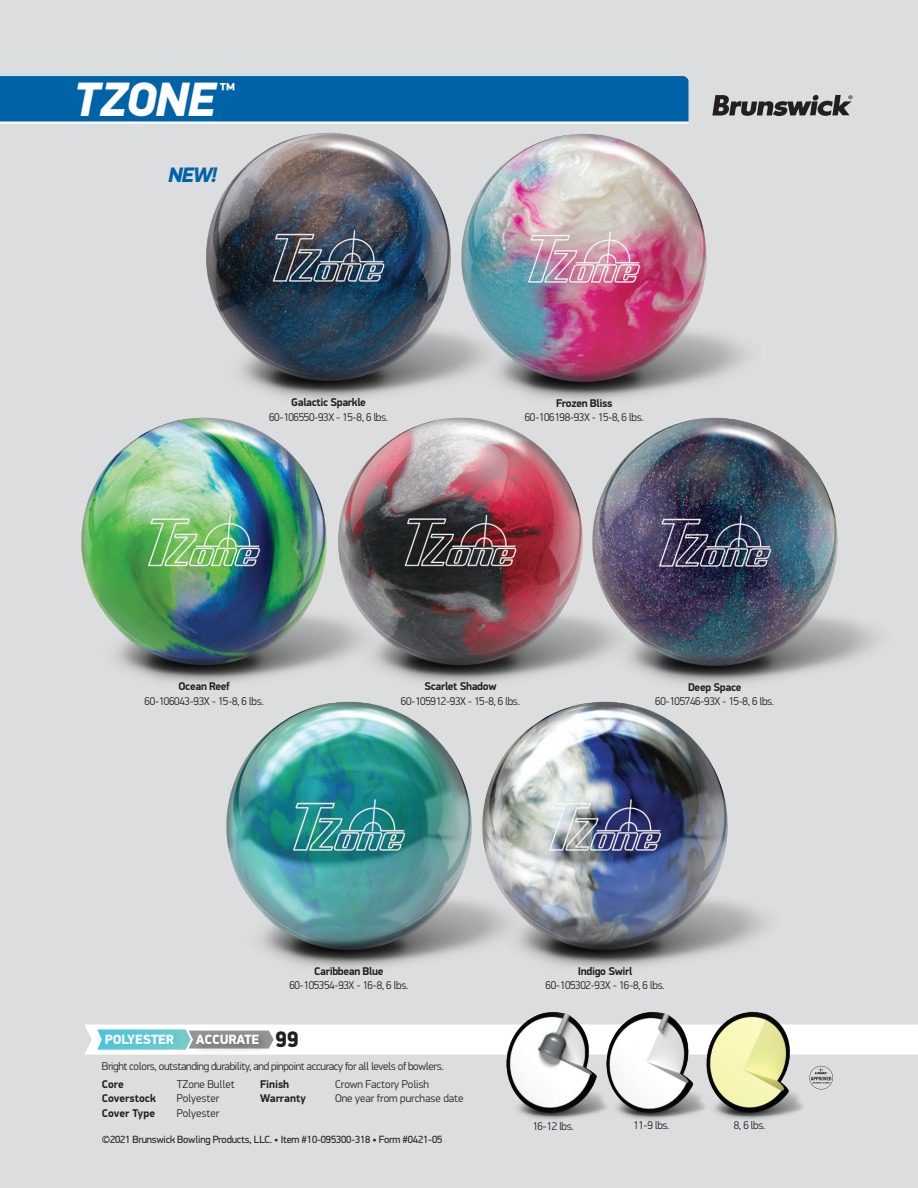
<style>
.page{position:relative;width:918px;height:1188px;background:#dcdddf}
.page>*{position:absolute;margin:0;border:0;box-sizing:border-box;transform-origin:0 0}
.Outlined_Shoe_Name{font:italic 900 48.45px "PF Din Display Pro";letter-spacing:-.03em;color:#fff}
.Product_Title{font:900 22.5px "PF Din Display Pro";color:#231f20}
.Description_Body{font:italic 900 21px "PF Din Display Pro";color:#0163a7}
.Outlined_Shoe_Name-2{font:italic 900 17.55px "PF Din Display Pro";color:#fff}
.Product_Title-2{font:900 13.5px "PF Din Display Pro";letter-spacing:-.01em;color:#fff}
.Description_Body-2{font:300 11.25px "PF Din Display Pro";letter-spacing:-.03em;color:#231f20}
.Description_Body-3{font:700 11.25px "PF Din Display Pro";letter-spacing:-.03em;color:#231f20}
.Attributes_-_PF_Din{font:300 11.25px "PF Din Display Pro";color:#231f20}
.Attributes_-_PF_Din-2{font:700 11.25px "PF Din Display Pro";color:#231f20}
.Address___Disclaimer{font:10.5px "PF Din Display Pro";letter-spacing:-.02em;color:#231f20}
</style>
<div class="page">
<img style="left:525px;top:726px;width:242px;height:243px">
<img style="left:226px;top:726px;width:299px;height:243px">
<img style="left:81px;top:429px;width:203px;height:297px">
<img style="left:284px;top:442px;width:254px;height:284px">
<img style="left:538px;top:427px;width:339px;height:299px">
<div style="left:0;top:76px;width:688px;height:45px;background:#0163a7"></div>
<hr style="left:0;top:121px;width:688px;height:3px;background:#fff">
<svg style="left:761px;top:95px;width:92px;height:21px"></svg>
<img style="left:723px;top:1011px;width:98px;height:109px">
<img style="left:482px;top:1012px;width:98px;height:108px">
<img style="left:580px;top:1012px;width:143px;height:108px">
<svg style="left:85px;top:1025px;width:833px;height:30px"></svg>
<div style="left:103px;top:1031px;width:77px;height:18px;background:linear-gradient(to right,#4bc4db,#65c9d0)"></div>
<div style="left:192px;top:1030px;width:78px;height:25px;background:#231f20;opacity:.45"></div>
<svg style="left:809px;top:1066px;width:24px;height:23px"></svg>
<img style="left:152px;top:89px;width:353px;height:353px">
<img style="left:408px;top:90px;width:353px;height:352px">
<p class="Outlined_Shoe_Name" style="left:73px;top:69px;width:144px">TZONE</p>
<p class="Outlined_Shoe_Name-2" style="left:220px;top:78px;width:18px">™</p>
<p class="Description_Body" style="left:168px;top:162px;width:51px">NEW!</p>
<p class="Description_Body-3" style="left:291px;top:396px;width:76px">Galactic Sparkle</p>
<p class="Description_Body-2" style="left:269px;top:410px;width:121px">60-106550-93X - 15-8, 6 lbs.</p>
<p class="Description_Body-3" style="left:556px;top:396px;width:58px">Frozen Bliss</p>
<p class="Description_Body-2" style="left:525px;top:411px;width:121px">60-106198-93X - 15-8, 6 lbs.</p>
<p class="Description_Body-3" style="left:178px;top:680px;width:53px">Ocean Reef</p>
<p class="Description_Body-2" style="left:145px;top:694px;width:121px">60-106043-93X - 15-8, 6 lbs.</p>
<p class="Description_Body-3" style="left:424px;top:680px;width:74px">Scarlet Shadow</p>
<p class="Description_Body-2" style="left:401px;top:694px;width:121px">60-105912-93X - 15-8, 6 lbs.</p>
<p class="Description_Body-3" style="left:688px;top:680px;width:55px">Deep Space</p>
<p class="Description_Body-2" style="left:655px;top:695px;width:121px">60-105746-93X - 15-8, 6 lbs.</p>
<p class="Description_Body-3" style="left:314px;top:964px;width:71px">Caribbean Blue</p>
<p class="Description_Body-2" style="left:289px;top:979px;width:121px">60-105354-93X - 16-8, 6 lbs.</p>
<p class="Product_Title-2" style="left:105px;top:1031px;width:71px">POLYESTER</p>
<p class="Product_Title-2" style="left:196px;top:1031px;width:65px">ACCURATE</p>
<p class="Product_Title" style="left:275px;top:1026px;width:26px">99</p>
<p class="Description_Body-2" style="left:102px;top:1060px;width:343px">Bright colors, outstanding durability, and pinpoint accuracy for all levels of bowlers.</p>
<p class="Attributes_-_PF_Din-2" style="left:102px;top:1078px;width:24px">Core</p>
<p class="Attributes_-_PF_Din" style="left:177px;top:1078px;width:59px">TZone Bullet</p>
<p class="Attributes_-_PF_Din-2" style="left:102px;top:1092px;width:56px">Coverstock</p>
<p class="Attributes_-_PF_Din" style="left:177px;top:1092px;width:44px">Polyester</p>
<p class="Attributes_-_PF_Din-2" style="left:102px;top:1106px;width:55px">Cover Type</p>
<p class="Attributes_-_PF_Din" style="left:177px;top:1106px;width:44px">Polyester</p>
<p class="Attributes_-_PF_Din-2" style="left:260px;top:1078px;width:31px">Finish</p>
<p class="Attributes_-_PF_Din" style="left:335px;top:1078px;width:96px">Crown Factory Polish</p>
<p class="Attributes_-_PF_Din-2" style="left:260px;top:1092px;width:47px">Warranty</p>
<p class="Attributes_-_PF_Din" style="left:335px;top:1092px;width:130px">One year from purchase date</p>
<p class="Address___Disclaimer" style="left:102px;top:1134px;width:342px">©2021 Brunswick Bowling Products, LLC. • Item #10-095300-318 • Form #0421-05</p>
<p class="Description_Body-3" style="left:578px;top:964px;width:56px">Indigo Swirl</p>
<p class="Description_Body-2" style="left:546px;top:979px;width:121px">60-105302-93X - 16-8, 6 lbs.</p>
<p class="Description_Body-2" style="left:532px;top:1120px;width:43px">16-12 lbs.</p>
<p class="Description_Body-2" style="left:633px;top:1119px;width:38px">11-9 lbs.</p>
<p class="Description_Body-2" style="left:734px;top:1118px;width:33px">8, 6 lbs.</p>
</div>
